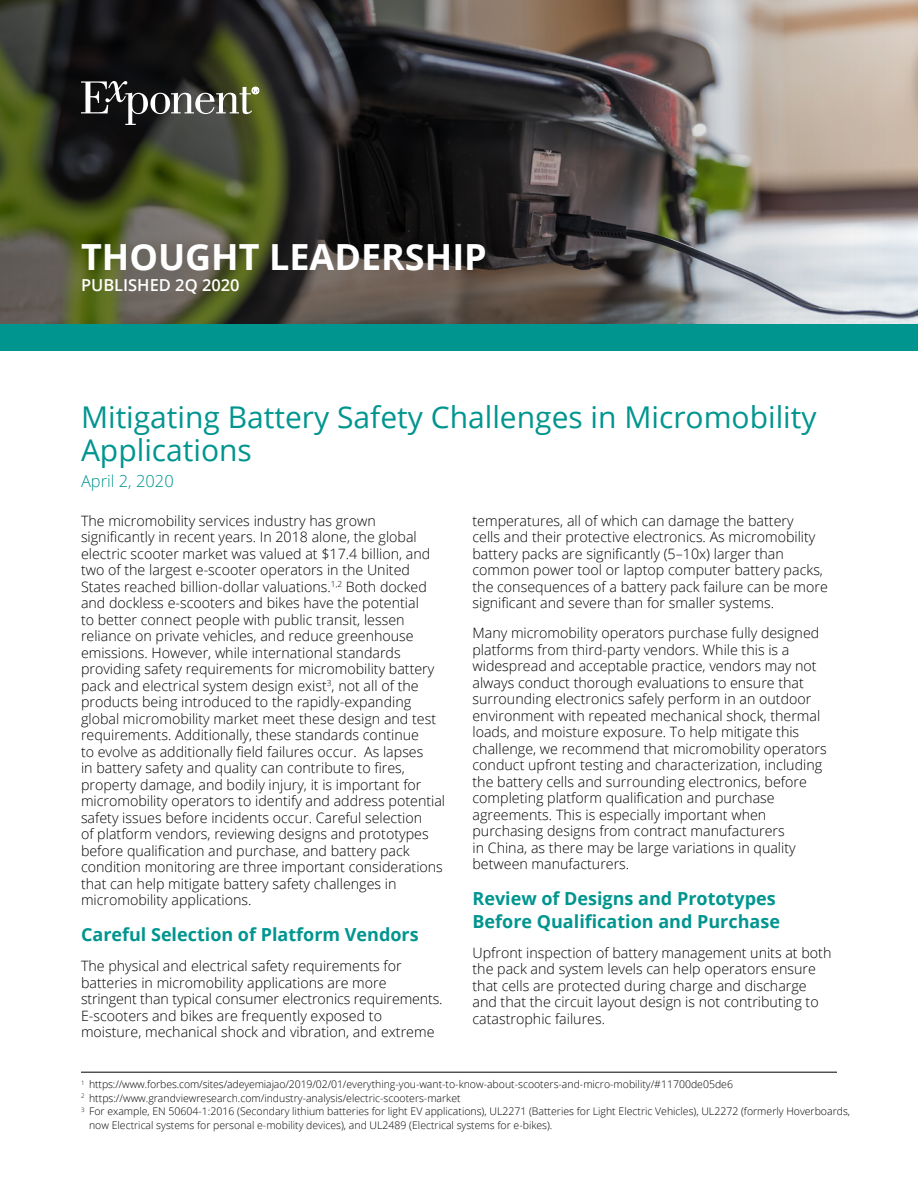
<style>
.page{position:relative;width:918px;height:1188px;background:#fff}
.page>*{position:absolute;margin:0;border:0;box-sizing:border-box;transform-origin:0 0}
.t1{font:700 36px "Open Sans";color:#fff}
.t2{font:30px/33px "Open Sans";color:#00958f}
.t3{font:700 18px/22.5px "Open Sans";color:#00958f}
.t4{font:600 16.5px "Open Sans";color:#fff}
.t5{font:300 16.5px "Open Sans";color:#00958f}
.t6{font:300 14.25px/16.5px "Open Sans";color:#000}
.t7{font:300 10.5px "Open Sans";color:#000}
</style>
<div class="page">
<img style="left:0;top:0;width:918px;height:324px">
<div style="left:0;top:324px;width:918px;height:27px;background:#00958f"></div>
<svg style="left:81px;top:81px;width:178px;height:44px;background:#52534b"></svg>
<hr style="left:81px;top:1072px;width:756px;height:1px;background:#000">
<h1 class="t1" style="left:81px;top:231px;width:407px">THOUGHT LEADERSHIP</h1>
<p class="t4" style="left:81px;top:274px;width:160px">PUBLISHED 2Q 2020</p>
<h2 class="t2" style="left:81px;top:400px;width:737px">Mitigating Battery Safety Challenges in Micromobility<br>Applications</h2>
<p class="t5" style="left:81px;top:470px;width:94px">April 2, 2020</p>
<p class="t6" style="left:81px;top:512px;width:366px">The micromobility services industry has grown significantly in recent years. In 2018 alone, the global electric scooter market was valued at $17.4 billion, and two of the largest e-scooter operators in the United States reached billion-dollar valuations.<sup>1,2</sup> Both docked and dockless e-scooters and bikes have the potential<br>to better connect people with public transit, lessen reliance on private vehicles, and reduce greenhouse emissions. However, while international standards providing safety requirements for micromobility battery pack and electrical system design exist<sup>3</sup>, not all of the products being introduced to the rapidly-expanding global micromobility market meet these design and test requirements. Additionally, these standards continue<br>to evolve as additionally field failures occur. As lapses<br>in battery safety and quality can contribute to fires, property damage, and bodily injury, it is important for micromobility operators to identify and address potential safety issues before incidents occur. Careful selection<br>of platform vendors, reviewing designs and prototypes before qualification and purchase, and battery pack condition monitoring are three important considerations that can help mitigate battery safety challenges in micromobility applications.</p>
<p class="t3" style="left:81px;top:923px;width:339px">Careful Selection of Platform Vendors</p>
<p class="t6" style="left:81px;top:957px;width:363px">The physical and electrical safety requirements for batteries in micromobility applications are more stringent than typical consumer electronics requirements.<br>E-scooters and bikes are frequently exposed to moisture, mechanical shock and vibration, and extreme</p>
<p class="t6" style="left:473px;top:512px;width:357px">temperatures, all of which can damage the battery<br>cells and their protective electronics. As micromobility battery packs are significantly (5–10x) larger than common power tool or laptop computer battery packs, the consequences of a battery pack failure can be more significant and severe than for smaller systems.</p>
<p class="t6" style="left:473px;top:624px;width:356px">Many micromobility operators purchase fully designed platforms from third-party vendors. While this is a widespread and acceptable practice, vendors may not always conduct thorough evaluations to ensure that surrounding electronics safely perform in an outdoor environment with repeated mechanical shock, thermal loads, and moisture exposure. To help mitigate this challenge, we recommend that micromobility operators conduct upfront testing and characterization, including the battery cells and surrounding electronics, before completing platform qualification and purchase agreements. This is especially important when purchasing designs from contract manufacturers<br>in China, as there may be large variations in quality between manufacturers.</p>
<p class="t3" style="left:472px;top:887px;width:309px">Review of Designs and Prototypes<br>Before Qualification and Purchase</p>
<p class="t6" style="left:472px;top:944px;width:360px">Upfront inspection of battery management units at both the pack and system levels can help operators ensure that cells are protected during charge and discharge and that the circuit layout design is not contributing to catastrophic failures.</p>
<p class="t7" style="left:81px;top:1077px;width:654px"><sup>1</sup> https://www.forbes.com/sites/adeyemiajao/2019/02/01/everything-you-want-to-know-about-scooters-and-micro-mobility/#11700de05de6</p>
<p class="t7" style="left:81px;top:1091px;width:381px"><sup>2</sup> https://www.grandviewresearch.com/industry-analysis/electric-scooters-market</p>
<p class="t7" style="left:81px;top:1104px;width:771px"><sup>3</sup> For example, EN 50604-1:2016 (Secondary lithium batteries for light EV applications), UL2271 (Batteries for Light Electric Vehicles), UL2272 (formerly Hoverboards,</p>
<p class="t7" style="left:89px;top:1118px;width:465px">now Electrical systems for personal e-mobility devices), and UL2489 (Electrical systems for e-bikes).</p>
</div>
